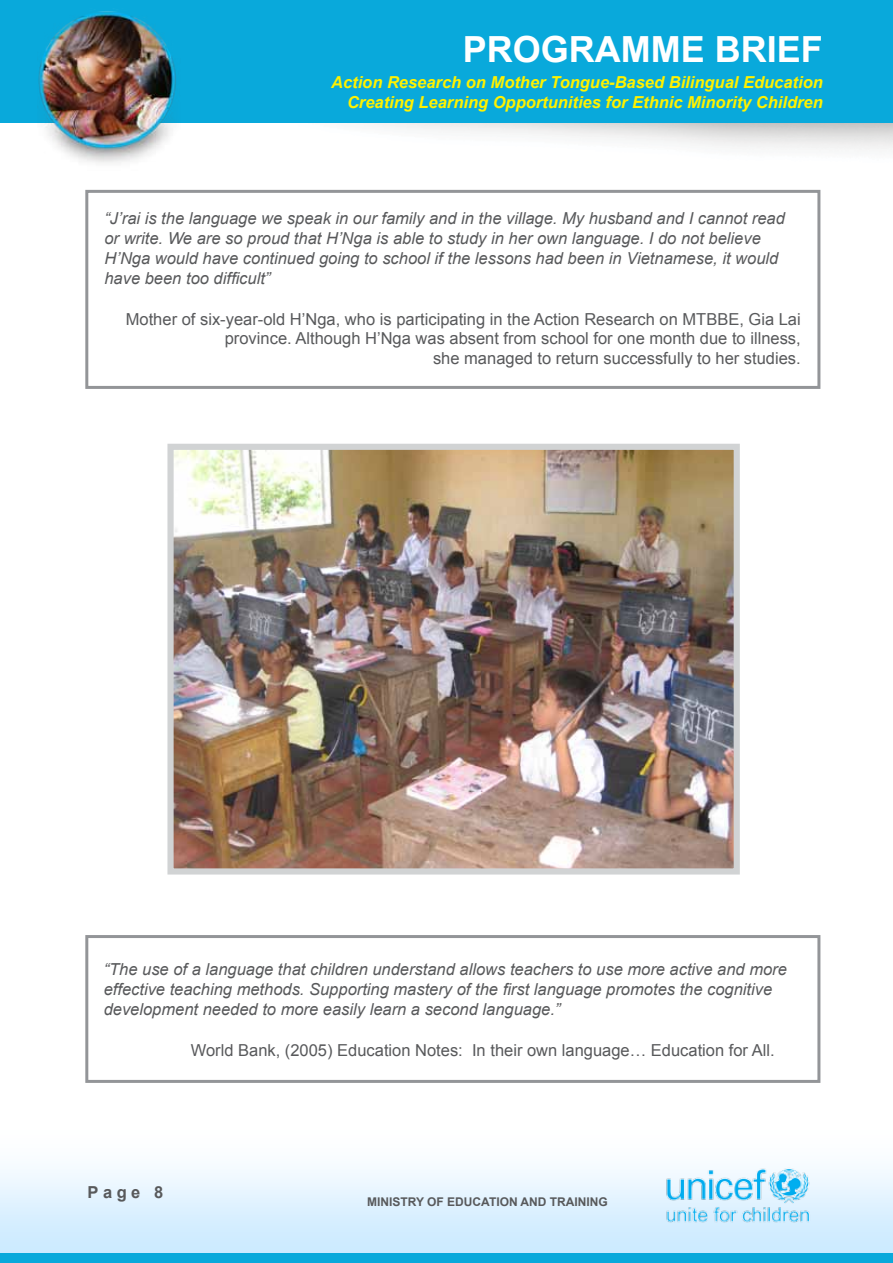
<style>
.page{position:relative;width:893px;height:1263px;background:#fff}
.page>*{position:absolute;margin:0;border:0;box-sizing:border-box;transform-origin:0 0}
.t1{font:700 36px "Arial";color:#fff}
.t2{font:italic 16.5px/19.8px "Arial";color:#58595b}
.t3{font:16.5px/19.8px "Arial";color:#58595b;text-align:right}
.t4{font:italic 700 16.5px/19.8px "Arial";color:#fff200;text-align:right}
.t5{font:700 16.5px "Arial";color:#58595b}
.t6{font:700 12px "Arial";color:#58595b}
</style>
<div class="page">
<div style="left:0;top:0;width:893px;height:123px;background:#09a9db"></div>
<img style="left:0;top:1169px;width:893px;height:94px">
<div style="left:0;top:1254px;width:892px;height:9px;background:#09a9db"></div>
<img style="left:38px;top:11px;width:141px;height:152px">
<img style="left:660px;top:1167px;width:160px;height:71px">
<img style="left:174px;top:451px;width:559px;height:416px">
<div style="left:167px;top:444px;width:573px;height:430px;border:6px solid #d1d3d4"></div>
<div style="left:85px;top:190px;width:735px;height:199px;border:3px solid #939598"></div>
<div style="left:85px;top:935px;width:735px;height:148px;border:3px solid #939598"></div>
<h1 class="t1" style="left:463px;top:25px;width:361px">PROGRAMME BRIEF</h1>
<p class="t4" style="left:331px;top:73px;width:493px">Action Research on Mother Tongue-Based Bilingual Education<br>Creating Learning Opportunities for Ethnic Minority Children</p>
<p class="t2" style="left:104px;top:209px;width:682px">“J’rai is the language we speak in our family and in the village. My husband and I cannot read or write. We are so proud that H’Nga is able to study in her own language. I do not believe H’Nga would have continued going to school if the lessons had been in Vietnamese, it would have been too difficult”</p>
<p class="t3" style="left:126px;top:309px;width:676px">Mother of six-year-old H’Nga, who is participating in the Action Research on MTBBE, Gia Lai province. Although H’Nga was absent from school for one month due to illness,<br>she managed to return successfully to her studies.</p>
<p class="t2" style="left:104px;top:960px;width:685px">“The use of a language that children understand allows teachers to use more active and more effective teaching methods. Supporting mastery of the first language promotes the cognitive development needed to more easily learn a second language.”</p>
<p class="t3" style="left:191px;top:1040px;width:585px">World Bank, (2005) Education Notes: In their own language… Education for All.</p>
<p class="t5" style="left:88px;top:1181px;width:77px">Page 8</p>
<p class="t6" style="left:367px;top:1193px;width:242px">MINISTRY OF EDUCATION AND TRAINING</p>
</div>
